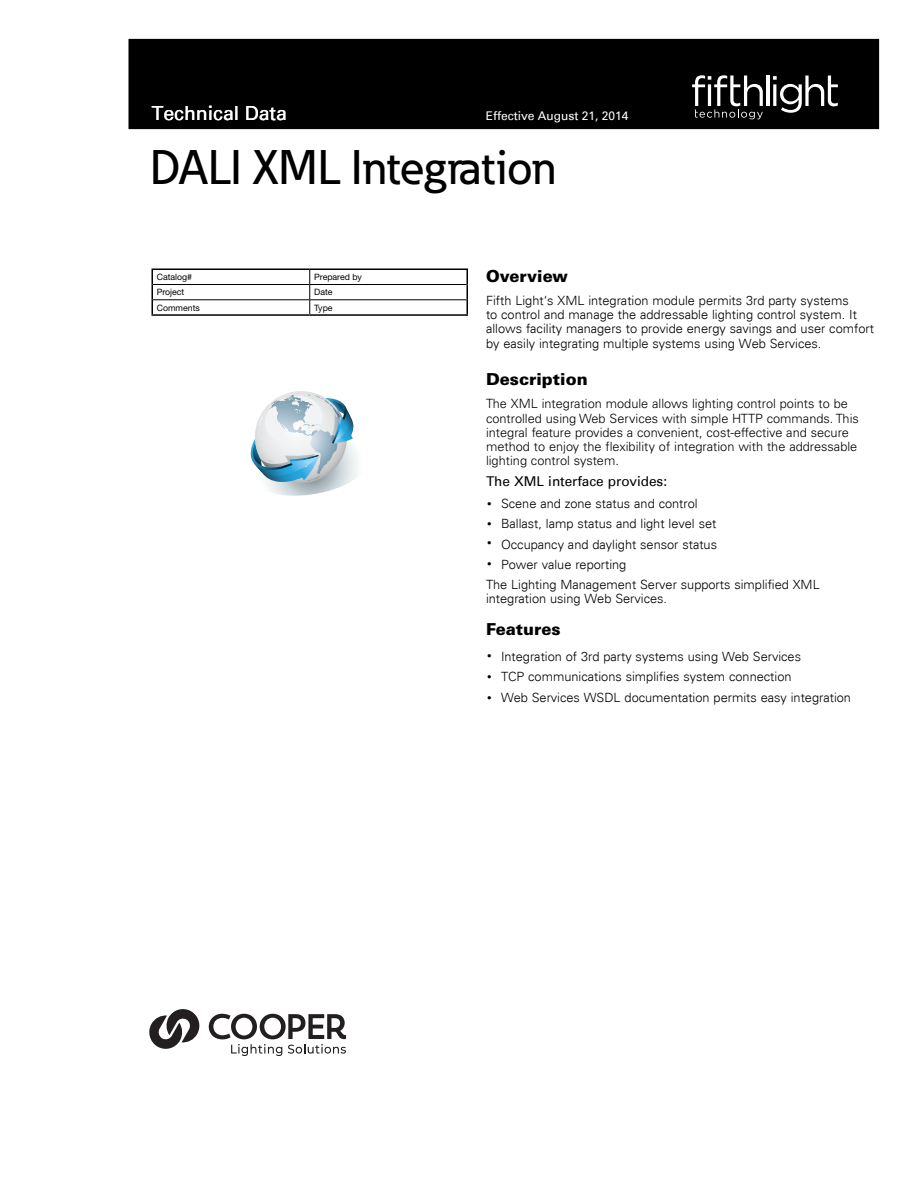
<style>
.page{position:relative;width:918px;height:1188px;background:#fff}
.page>*{position:absolute;margin:0;border:0;box-sizing:border-box;transform-origin:0 0}
.t1{font:500 48px "Eaton";color:#000}
.t2{font:19.5px "Univers";color:#fff}
.t3{font:900 16.5px "Univers";color:#000}
.t4{font:13.5px "Univers";color:#000}
.t5{font:300 12.75px/14.2px "Univers";color:#000}
.t6{font:300 12.75px/14.2px "Univers LT Std";color:#000}
.t7{font:12px "Univers";color:#fff}
.t8{font:300 9px/19.5px "Univers LT Std";color:#000;text-align:justify}
.t9{font:8.7px "Helvetica Neue LT Pro";color:#000}
</style>
<div class="page">
<div style="left:129px;top:39px;width:750px;height:90px;background:#000"></div>
<hr style="left:766px;top:76px;width:4px;height:30px;background:#fff">
<svg style="left:773px;top:76px;width:65px;height:37px"></svg>
<svg style="left:692px;top:75px;width:71px;height:44px"></svg>
<hr style="left:152px;top:268px;width:158px;height:2px;background:#000">
<hr style="left:310px;top:268px;width:158px;height:2px;background:#000">
<svg style="left:152px;top:270px;width:1px;height:44px"></svg>
<svg style="left:466px;top:270px;width:2px;height:44px"></svg>
<hr style="left:152px;top:314px;width:158px;height:2px;background:#000">
<hr style="left:310px;top:314px;width:158px;height:2px;background:#000">
<hr style="left:153px;top:284px;width:157px;height:1px;background:#000">
<hr style="left:310px;top:284px;width:156px;height:1px;background:#000">
<hr style="left:153px;top:299px;width:157px;height:1px;background:#000">
<hr style="left:310px;top:299px;width:156px;height:1px;background:#000">
<svg style="left:309px;top:270px;width:1px;height:44px"></svg>
<svg style="left:250px;top:391px;width:107px;height:105px"></svg>
<svg style="left:149px;top:1009px;width:51px;height:40px"></svg>
<svg style="left:209px;top:1014px;width:137px;height:42px"></svg>
<h2 class="t2" style="left:152px;top:101px;width:137px">Technical Data</h2>
<h1 class="t1" style="left:150px;top:138px;width:407px">DALI XML Integration</h1>
<p class="t7" style="left:486px;top:109px;width:144px">Effective August 21, 2014</p>
<p class="t9" style="left:157px;top:272px;width:37px">Catalog#</p>
<p class="t9" style="left:314px;top:272px;width:49px">Prepared by</p>
<p class="t9" style="left:157px;top:287px;width:29px">Project</p>
<p class="t9" style="left:314px;top:287px;width:20px">Date</p>
<p class="t9" style="left:157px;top:302px;width:45px">Comments</p>
<p class="t9" style="left:314px;top:302px;width:20px">Type</p>
<p class="t3" style="left:486px;top:265px;width:84px">Overview</p>
<p class="t5" style="left:486px;top:293px;width:389px">Fifth Light‘s XML integration module permits 3rd party systems<br>to control and manage the addressable lighting control system. It allows facility managers to provide energy savings and user comfort by easily integrating multiple systems using Web Services.</p>
<p class="t3" style="left:486px;top:369px;width:103px">Description</p>
<p class="t6" style="left:486px;top:397px;width:374px">The XML integration module allows lighting control points to be controlled using Web Services with simple HTTP commands. This integral feature provides a convenient, cost-effective and secure method to enjoy the flexibility of integration with the addressable lighting control system.</p>
<p class="t4" style="left:486px;top:474px;width:183px">The XML interface provides:</p>
<p class="t5" style="left:501px;top:497px;width:198px">Scene and zone status and control</p>
<p class="t5" style="left:501px;top:517px;width:217px">Ballast, lamp status and light level set</p>
<p class="t5" style="left:501px;top:537px;width:218px">Occupancy and daylight sensor status</p>
<p class="t5" style="left:501px;top:557px;width:127px">Power value reporting</p>
<p class="t5" style="left:486px;top:578px;width:335px">The Lighting Management Server supports simplified XML</p>
<p class="t5" style="left:486px;top:592px;width:183px">integration using Web Services.</p>
<p class="t3" style="left:486px;top:619px;width:76px">Features</p>
<p class="t5" style="left:501px;top:647px;width:352px;line-height:20.2px">Integration of 3rd party systems using Web Services<br>TCP communications simplifies system connection<br>Web Services WSDL documentation permits easy integration</p>
<p class="t8" style="left:487px;top:494px;width:6px">• • •</p>
<p class="t8" style="left:487px;top:554px;width:6px">•</p>
<p class="t8" style="left:487px;top:646px;width:6px">•</p>
<p class="t8" style="left:487px;top:667px;width:6px">•</p>
<p class="t8" style="left:487px;top:688px;width:6px">•</p>
</div>
